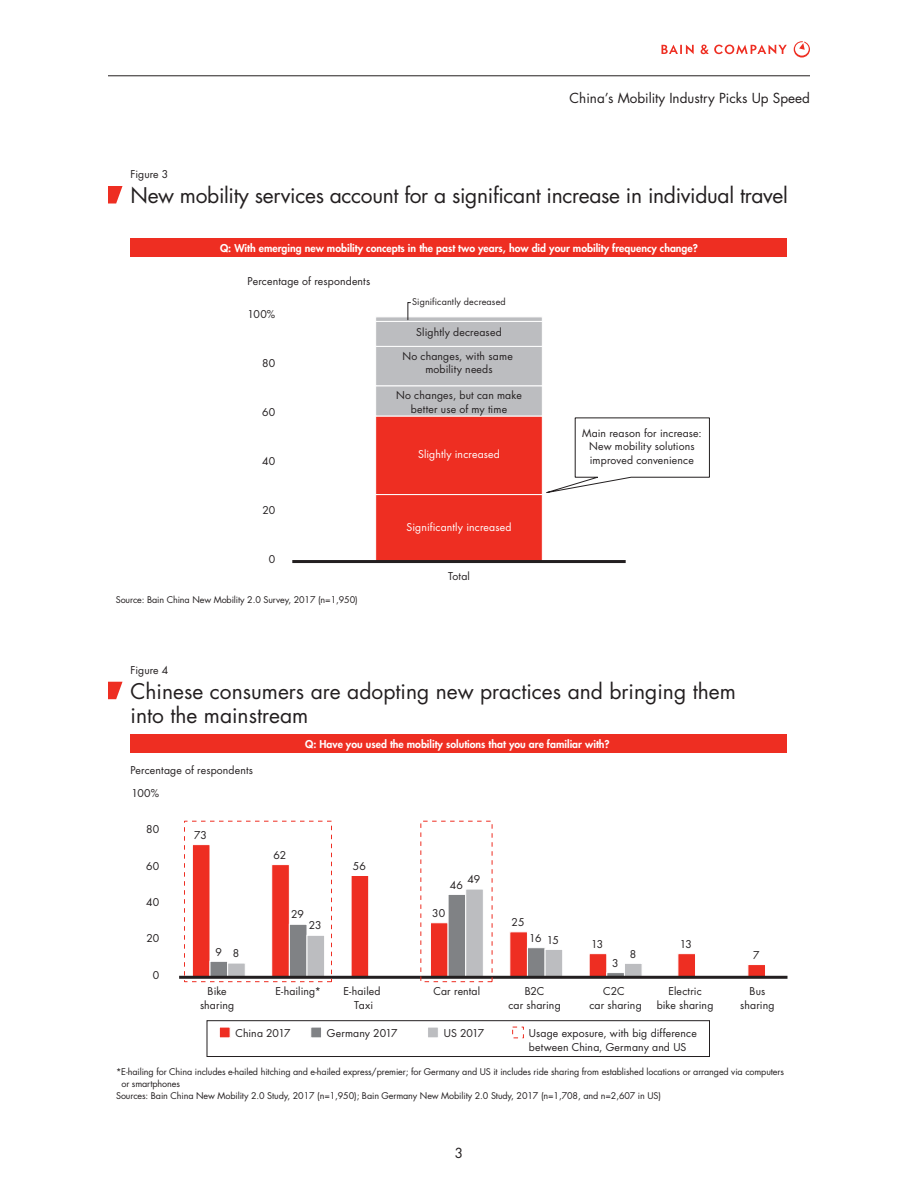
<style>
.page{position:relative;width:918px;height:1188px;background:#fff}
.page>*{position:absolute;margin:0;border:0;box-sizing:border-box;transform-origin:0 0}
.t1{font:21px/24px "Futura";color:#231f20}
.t2{font:13.5px "Futura";color:#231f20}
.t3{font:10.5px/13.5px "Futura";letter-spacing:.01em;color:#231f20;text-align:center}
.t4{font:800 10.5px "Futura";color:#fff}
.t5{font:10.5px "Futura";letter-spacing:.01em;color:#fff}
.t6{font:9px "Futura";letter-spacing:-.01em;color:#231f20}
.t7{font:9px "Futura";letter-spacing:.015em;color:#231f20}
</style>
<div class="page">
<hr style="left:108px;top:76px;width:702px;height:1px;background:#231f20">
<svg style="left:662px;top:45px;width:32px;height:9px"></svg>
<svg style="left:701px;top:45px;width:86px;height:9px"></svg>
<svg style="left:794px;top:41px;width:16px;height:17px"></svg>
<svg style="left:546px;top:418px;width:164px;height:75px"></svg>
<div style="left:375px;top:494px;width:168px;height:68px;background:#ee2e22;border:1px solid #fff"></div>
<div style="left:375px;top:416px;width:168px;height:79px;background:#ee2e22;border:1px solid #fff"></div>
<div style="left:375px;top:386px;width:168px;height:30px;background:#bcbdc0;border:1px solid #fff"></div>
<div style="left:375px;top:346px;width:168px;height:40px;background:#bcbdc0;border:1px solid #fff"></div>
<div style="left:375px;top:321px;width:168px;height:26px;background:#bcbdc0;border:1px solid #fff"></div>
<svg style="left:375px;top:317px;width:168px;height:5px"></svg>
<hr style="left:292px;top:560px;width:334px;height:3px;background:#231f20">
<svg style="left:408px;top:302px;width:3px;height:18px"></svg>
<div style="left:130px;top:238px;width:658px;height:19px;background:#ee2e22"></div>
<svg style="left:108px;top:186px;width:15px;height:18px"></svg>
<div style="left:219px;top:1027px;width:11px;height:11px;background:#ee2e22;border:1px solid #fff"></div>
<div style="left:311px;top:1027px;width:11px;height:11px;background:#808285;border:1px solid #fff"></div>
<div style="left:427px;top:1027px;width:12px;height:11px;background:#bcbdc0;border:1px solid #fff"></div>
<div style="left:510px;top:932px;width:18px;height:45px;background:#ee2e22"></div>
<div style="left:527px;top:948px;width:18px;height:29px;background:#808285;border:1px solid #fff"></div>
<div style="left:545px;top:949px;width:18px;height:28px;background:#bcbdc0;border:1px solid #fff"></div>
<div style="left:589px;top:953px;width:18px;height:24px;background:#ee2e22;border:1px solid #fff"></div>
<svg style="left:607px;top:973px;width:17px;height:3px"></svg>
<div style="left:624px;top:963px;width:18px;height:14px;background:#bcbdc0;border:1px solid #fff"></div>
<div style="left:678px;top:953px;width:18px;height:24px;background:#ee2e22;border:1px solid #fff"></div>
<div style="left:748px;top:964px;width:18px;height:13px;background:#ee2e22;border:1px solid #fff"></div>
<hr style="left:179px;top:976px;width:608px;height:3px;background:#231f20">
<div style="left:207px;top:1021px;width:503px;height:36px;border:1px solid #231f20"></div>
<svg style="left:184px;top:821px;width:308px;height:161px"></svg>
<svg style="left:108px;top:682px;width:15px;height:17px"></svg>
<div style="left:130px;top:734px;width:658px;height:19px;background:#ee2e22"></div>
<p class="t3" style="left:130px;top:168px;width:39px">Figure 3</p>
<p class="t2" style="left:570px;top:89px;width:242px">China’s Mobility Industry Picks Up Speed</p>
<p class="t1" style="left:130px;top:184px;width:659px">New mobility services account for a significant increase in individual travel</p>
<p class="t4" style="left:220px;top:241px;width:479px">Q: With emerging new mobility concepts in the past two years, how did your mobility frequency change?</p>
<p class="t3" style="left:248px;top:274px;width:124px">Percentage of respondents</p>
<p class="t3" style="left:248px;top:308px;width:29px">100%</p>
<p class="t3" style="left:262px;top:356px;width:15px">80</p>
<p class="t3" style="left:262px;top:405px;width:15px">60</p>
<p class="t3" style="left:262px;top:454px;width:15px">40</p>
<p class="t3" style="left:262px;top:503px;width:14px">20</p>
<p class="t3" style="left:269px;top:552px;width:8px">0</p>
<p class="t6" style="left:116px;top:594px;width:243px">Source: Bain China New Mobility 2.0 Survey, 2017 (n=1,950)</p>
<p class="t3" style="left:130px;top:663px;width:39px">Figure 4</p>
<p class="t7" style="left:412px;top:296px;width:95px">Significantly decreased</p>
<p class="t3" style="left:416px;top:326px;width:87px">Slightly decreased</p>
<p class="t3" style="left:402px;top:349px;width:112px">No changes, with same mobility needs</p>
<p class="t3" style="left:396px;top:389px;width:127px">No changes, but can make better use of my time</p>
<p class="t5" style="left:418px;top:447px;width:83px">Slightly increased</p>
<p class="t5" style="left:407px;top:520px;width:106px">Significantly increased</p>
<p class="t3" style="left:448px;top:569px;width:23px">Total</p>
<p class="t3" style="left:582px;top:426px;width:121px">Main reason for increase:<br>New mobility solutions improved convenience</p>
<p class="t1" style="left:130px;top:679px;width:607px">Chinese consumers are adopting new practices and bringing them into the mainstream</p>
<p class="t3" style="left:130px;top:763px;width:124px">Percentage of respondents</p>
<p class="t3" style="left:132px;top:786px;width:29px">100%</p>
<p class="t3" style="left:146px;top:823px;width:15px">80</p>
<p class="t3" style="left:146px;top:859px;width:15px">60</p>
<p class="t3" style="left:146px;top:895px;width:15px">40</p>
<p class="t3" style="left:146px;top:932px;width:14px">20</p>
<p class="t3" style="left:153px;top:968px;width:8px">0</p>
<p class="t3" style="left:194px;top:828px;width:14px">73</p>
<p class="t3" style="left:215px;top:946px;width:26px">9 8</p>
<p class="t3" style="left:200px;top:985px;width:36px">Bike sharing</p>
<p class="t4" style="left:305px;top:737px;width:306px">Q: Have you used the mobility solutions that you are familiar with?</p>
<p class="t3" style="left:274px;top:848px;width:14px">62</p>
<p class="t3" style="left:353px;top:859px;width:14px">56</p>
<p class="t3" style="left:468px;top:873px;width:14px">49</p>
<p class="t3" style="left:450px;top:878px;width:15px">46</p>
<p class="t3" style="left:291px;top:908px;width:14px">29</p>
<p class="t3" style="left:309px;top:919px;width:14px">23</p>
<p class="t3" style="left:432px;top:907px;width:14px">30</p>
<p class="t3" style="left:512px;top:916px;width:14px">25</p>
<p class="t3" style="left:529px;top:932px;width:31px">16 15</p>
<p class="t3" style="left:591px;top:937px;width:14px">13</p>
<p class="t3" style="left:612px;top:956px;width:8px">3</p>
<p class="t3" style="left:630px;top:947px;width:8px">8</p>
<p class="t3" style="left:680px;top:937px;width:14px">13</p>
<p class="t3" style="left:275px;top:985px;width:47px">E-hailing*</p>
<p class="t3" style="left:344px;top:985px;width:39px">E-hailed<br>Taxi</p>
<p class="t3" style="left:434px;top:985px;width:48px">Car rental</p>
<p class="t3" style="left:508px;top:985px;width:54px">B2C<br>car sharing</p>
<p class="t3" style="left:589px;top:985px;width:54px">C2C<br>car sharing</p>
<p class="t3" style="left:657px;top:985px;width:58px">Electric<br>bike sharing</p>
<p class="t3" style="left:236px;top:1026px;width:57px">China 2017</p>
<p class="t3" style="left:327px;top:1026px;width:72px">Germany 2017</p>
<p class="t3" style="left:529px;top:1027px;width:170px;text-align:left">Usage exposure, with big difference between China, Germany and US</p>
<p class="t3" style="left:444px;top:1027px;width:42px">US 2017</p>
<p class="t3" style="left:753px;top:948px;width:8px">7</p>
<p class="t3" style="left:740px;top:985px;width:36px">Bus sharing</p>
<p class="t6" style="left:116px;top:1066px;width:669px">*E-hailing for China includes e-hailed hitching and e-hailed express/premier; for Germany and US it includes ride sharing from established locations or arranged via computers</p>
<p class="t6" style="left:121px;top:1078px;width:60px">or smartphones</p>
<p class="t6" style="left:116px;top:1090px;width:546px">Sources: Bain China New Mobility 2.0 Study, 2017 (n=1,950); Bain Germany New Mobility 2.0 Study, 2017 (n=1,708, and n=2,607 in US)</p>
<p class="t2" style="left:455px;top:1144px;width:10px">3</p>
</div>
